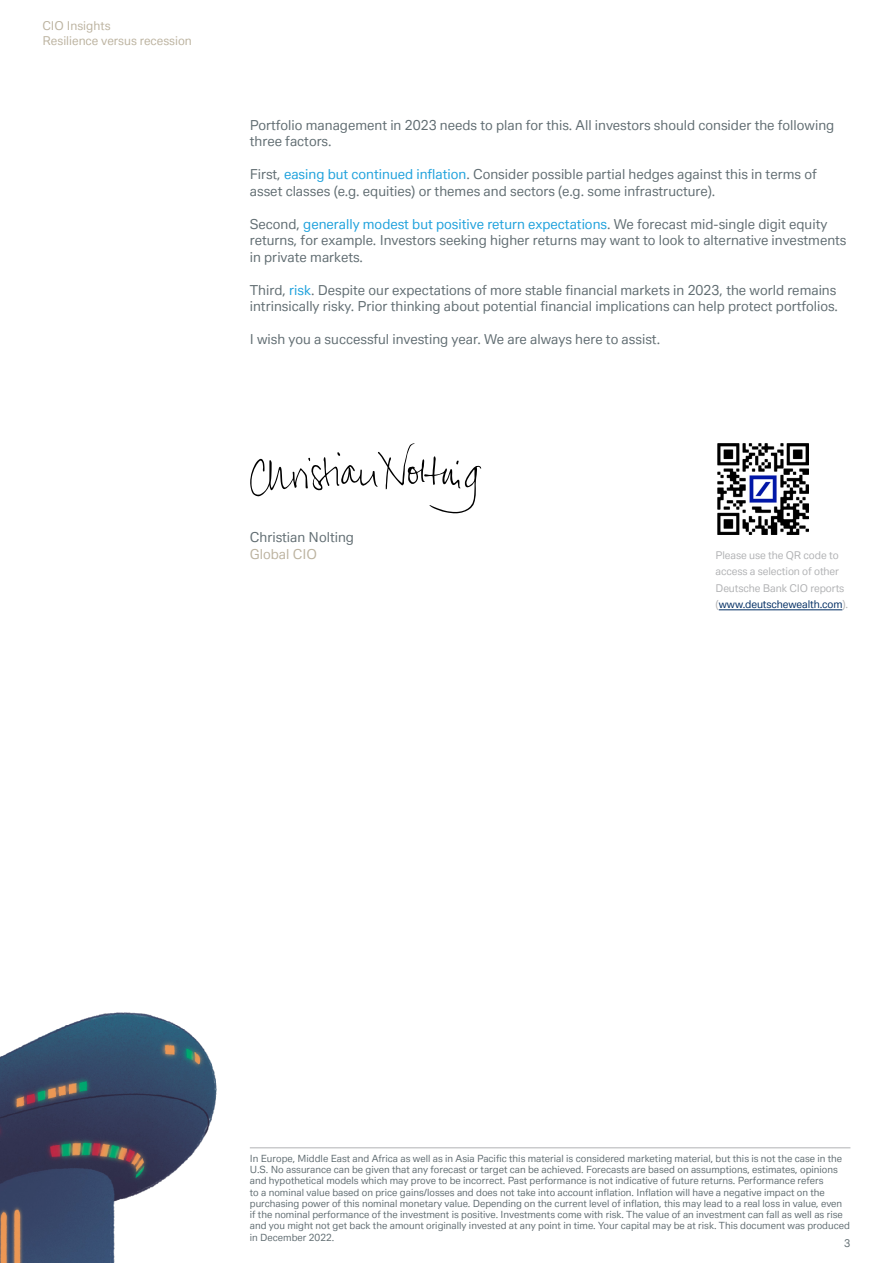
<style>
.page{position:relative;width:893px;height:1263px;background:#fff}
.page>*{position:absolute;margin:0;border:0;box-sizing:border-box;transform-origin:0 0}
.t1{font:13.5px/16.5px "Deutsche Bank Text";color:#616d72}
.t2{font:13.5px "Deutsche Bank Text";color:#bcb3a0}
.t3{font:12px/14.4px "Deutsche Bank Text";color:#bcb3a0}
.t4{font:10.5px/16.5px "Deutsche Bank Text";letter-spacing:-.01em;color:#b1b2b4}
.t5{font:10.5px "Deutsche Bank Text";color:#616d72}
.t6{font:9.75px/11.2px "Deutsche Bank Text";color:#616d72}
.s1{color:#1ea1dc}
.s2{color:#012d63}
</style>
<div class="page">
<hr style="left:250px;top:1147px;width:600px;height:1px;background:#b1b2b4">
<svg style="left:250px;top:443px;width:231px;height:71px"></svg>
<hr style="left:719px;top:609px;width:123px;height:1px;background:#012d63">
<img style="left:718px;top:443px;width:91px;height:91px">
<img style="left:0;top:1013px;width:216px;height:250px">
<p class="t3" style="left:42px;top:18px;width:151px">CIO Insights<br>Resilience versus recession</p>
<h1 class="t1" style="left:250px;top:116px;width:586px">Portfolio management in 2023 needs to plan for this. All investors should consider the following three factors.</h1>
<h1 class="t1" style="left:250px;top:166px;width:568px">First, <span class="s1">easing but continued inflation</span>. Consider possible partial hedges against this in terms of asset classes (e.g. equities) or themes and sectors (e.g. some infrastructure).</h1>
<h1 class="t1" style="left:250px;top:215px;width:598px">Second, <span class="s1">generally modest but positive return expectations</span>. We forecast mid-single digit equity returns, for example. Investors seeking higher returns may want to look to alternative investments in private markets.</h1>
<h1 class="t1" style="left:250px;top:281px;width:590px">Third, <span class="s1">risk</span>. Despite our expectations of more stable financial markets in 2023, the world remains intrinsically risky. Prior thinking about potential financial implications can help protect portfolios.</h1>
<h1 class="t1" style="left:250px;top:331px;width:412px">I wish you a successful investing year. We are always here to assist.</h1>
<h1 class="t1" style="left:250px;top:529px;width:106px">Christian Nolting</h1>
<h1 class="t2" style="left:250px;top:545px;width:69px">Global CIO</h1>
<p class="t4" style="left:716px;top:547px;width:134px">Please use the QR code to access a selection of other<br>Deutsche Bank CIO reports (<span class="s2">www.deutschewealth.com</span>).</p>
<p class="t6" style="left:250px;top:1152px;width:602px">In Europe, Middle East and Africa as well as in Asia Pacific this material is considered marketing material, but this is not the case in the U.S. No assurance can be given that any forecast or target can be achieved. Forecasts are based on assumptions, estimates, opinions and hypothetical models which may prove to be incorrect. Past performance is not indicative of future returns. Performance refers<br>to a nominal value based on price gains/losses and does not take into account inflation. Inflation will have a negative impact on the purchasing power of this nominal monetary value. Depending on the current level of inflation, this may lead to a real loss in value, even if the nominal performance of the investment is positive. Investments come with risk. The value of an investment can fall as well as rise and you might not get back the amount originally invested at any point in time. Your capital may be at risk. This document was produced in December 2022.</p>
<p class="t5" style="left:844px;top:1236px;width:8px">3</p>
</div>
